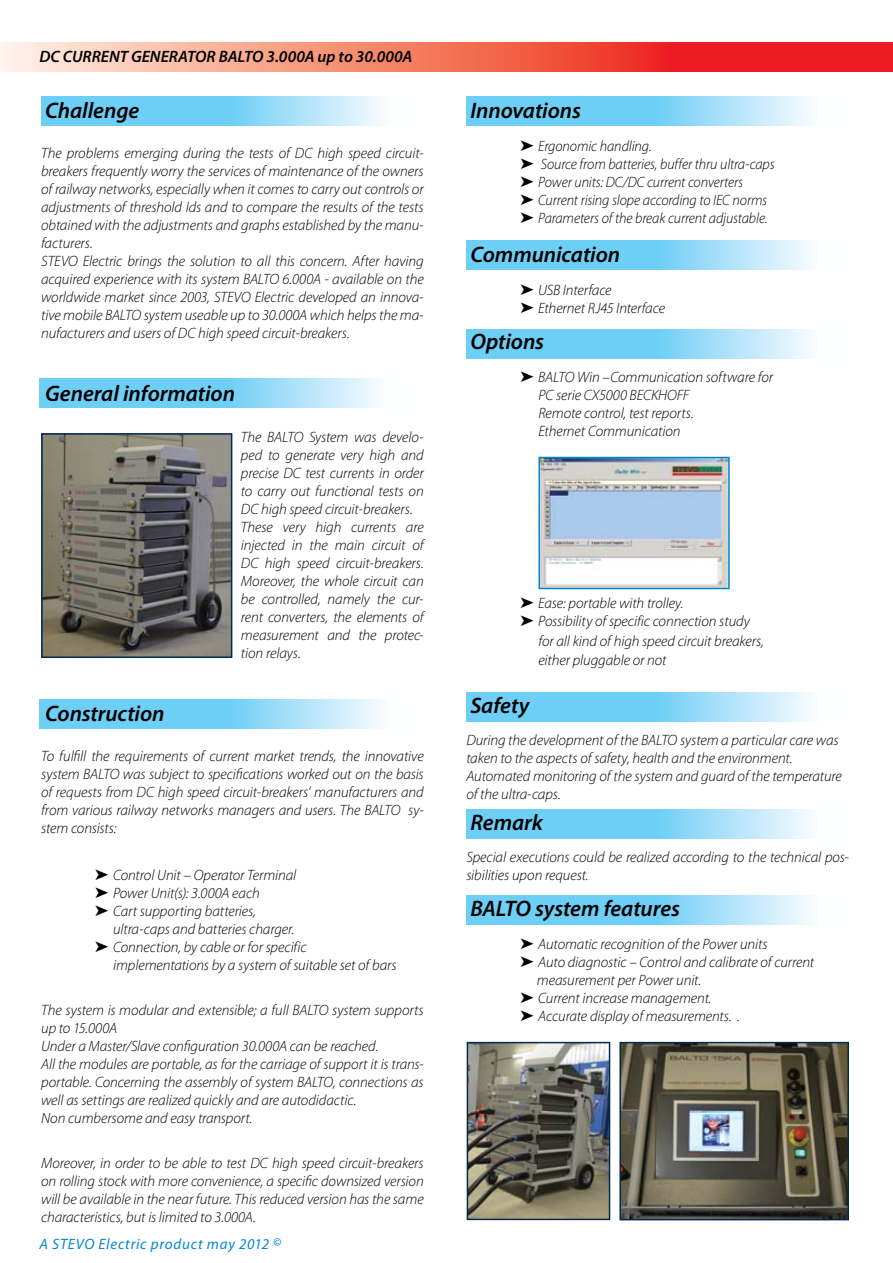
<style>
.page{position:relative;width:893px;height:1263px;background:#fff}
.page>*{position:absolute;margin:0;border:0;box-sizing:border-box;transform-origin:0 0}
.t1{font:italic 600 22.5px "Myriad Pro";letter-spacing:-.005em;color:#000}
.t2{font:italic 600 16.5px "Myriad Pro";letter-spacing:-.005em;color:#000}
.t3{font:italic 300 15px/18px "Myriad Pro";letter-spacing:-.005em;color:#000}
.t4{font:italic 300 15px/18px "Myriad Pro";letter-spacing:-.005em;color:#000;scale:.96 1}
.t5{font:italic 15px "Myriad Pro";letter-spacing:.05em;color:#0089cf}
</style>
<div class="page">
<img style="left:467px;top:1042px;width:143px;height:178px">
<svg style="left:619px;top:1042px;width:230px;height:178px;background:#626055"></svg>
<svg style="left:41px;top:97px;width:341px;height:29px;background:#8bd8f7"></svg>
<svg style="left:466px;top:97px;width:345px;height:29px;background:#8cd8f7"></svg>
<svg style="left:466px;top:240px;width:345px;height:29px;background:#8bd8f7"></svg>
<svg style="left:466px;top:330px;width:345px;height:29px;background:#8cd8f7"></svg>
<svg style="left:466px;top:693px;width:345px;height:29px;background:#8cd8f7"></svg>
<svg style="left:466px;top:810px;width:345px;height:29px;background:#8cd8f7"></svg>
<svg style="left:466px;top:895px;width:345px;height:29px;background:#8cd8f7"></svg>
<svg style="left:40px;top:379px;width:339px;height:29px;background:#8cd8f7"></svg>
<svg style="left:40px;top:699px;width:342px;height:29px;background:#8bd8f7"></svg>
<svg style="left:41px;top:433px;width:191px;height:225px;background:#6c6a65"></svg>
<svg style="left:538px;top:457px;width:192px;height:132px"></svg>
<svg style="left:0;top:43px;width:893px;height:29px;background:#f37365"></svg>
<p class="t2" style="left:40px;top:46px;width:374px">DC CURRENT GENERATOR BALTO 3.000A up to 30.000A</p>
<h1 class="t1" style="left:45px;top:96px;width:96px">Challenge</h1>
<p class="t3" style="left:41px;top:145px;width:384px">The problems emerging during the tests of DC high speed circuit&shy;breakers frequently worry the services of maintenance of the owners of railway networks, especially when it comes to carry out controls or adjustments of threshold Ids and to compare the results of the tests obtained with the adjustments and graphs established by the manu&shy;facturers.<br>STEVO Electric brings the solution to all this concern. After having acquired experience with its system BALTO 6.000A - available on the worldwide market since 2003, STEVO Electric developed an innova&shy;tive mobile BALTO system useable up to 30.000A which helps the ma&shy;nufacturers and users of DC high speed circuit-breakers.</p>
<h1 class="t1" style="left:45px;top:379px;width:191px">General information</h1>
<p class="t3" style="left:241px;top:428px;width:184px">The BALTO System was develo&shy;ped to generate very high and precise DC test currents in order to carry out functional tests on<br>DC high speed circuit-breakers.<br>These very high currents are injected in the main circuit of<br>DC high speed circuit-breakers.<br>Moreover, the whole circuit can be controlled, namely the cur&shy;rent converters, the elements of measurement and the protec&shy;tion relays.</p>
<h1 class="t1" style="left:45px;top:699px;width:121px">Construction</h1>
<p class="t3" style="left:41px;top:748px;width:384px;text-align:justify">To fulfill the requirements of current market trends, the innovative system BALTO was subject to specifications worked out on the basis of requests from DC high speed circuit-breakers’ manufacturers and from various railway networks managers and users. The BALTO sy&shy;stem consists:</p>
<p class="t3" style="left:113px;top:866px;width:285px">Control Unit – Operator Terminal<br>Power Unit(s): 3.000A each<br>Cart supporting batteries,<br>ultra-caps and batteries charger.<br>Connection, by cable or for specific implementations by a system of suitable set of bars</p>
<p class="t3" style="left:41px;top:1001px;width:384px">The system is modular and extensible; a full BALTO system supports up to 15.000A<br>Under a Master/Slave configuration 30.000A can be reached.<br>All the modules are portable, as for the carriage of support it is trans&shy;portable. Concerning the assembly of system BALTO, connections as well as settings are realized quickly and are autodidactic.<br>Non cumbersome and easy transport.</p>
<p class="t3" style="left:41px;top:1154px;width:384px;text-align:justify">Moreover, in order to be able to test DC high speed circuit-breakers on rolling stock with more convenience, a specific downsized version will be available in the near future. This reduced version has the same characteristics, but is limited to 3.000A.</p>
<p class="t5" style="left:40px;top:1235px;width:243px">A STEVO Electric product may 2012 <sup>©</sup></p>
<h1 class="t1" style="left:470px;top:96px;width:112px">Innovations</h1>
<p class="t4" style="left:538px;top:137px;width:248px">Ergonomic handling.<br>Source from batteries, buffer thru ultra-caps Power units: DC/DC current converters Current rising slope according to IEC norms Parameters of the break current adjustable.</p>
<h1 class="t1" style="left:470px;top:240px;width:151px">Communication</h1>
<p class="t3" style="left:538px;top:281px;width:128px">USB Interface<br>Ethernet RJ45 Interface</p>
<h1 class="t1" style="left:470px;top:327px;width:75px">Options</h1>
<p class="t3" style="left:538px;top:368px;width:236px">BALTO Win –Communication software for<br>PC serie CX5000 BECKHOFF<br>Remote control, test reports.<br>Ethernet Communication</p>
<p class="t3" style="left:538px;top:595px;width:213px">Ease: portable with trolley.<br>Possibility of specific connection study</p>
<p class="t3" style="left:538px;top:631px;width:227px;line-height:19.5px">for all kind of high speed circuit breakers, either pluggable or not</p>
<h1 class="t1" style="left:470px;top:691px;width:61px">Safety</h1>
<p class="t3" style="left:466px;top:731px;width:377px">During the development of the BALTO system a particular care was taken to the aspects of safety, health and the environment.<br>Automated monitoring of the system and guard of the temperature of the ultra-caps.</p>
<h1 class="t1" style="left:470px;top:808px;width:74px">Remark</h1>
<p class="t3" style="left:466px;top:848px;width:384px">Special executions could be realized according to the technical pos&shy;sibilities upon request.</p>
<h1 class="t1" style="left:470px;top:894px;width:211px">BALTO system features</h1>
<p class="t3" style="left:537px;top:935px;width:279px">Automatic recognition of the Power units<br>Auto diagnostic – Control and calibrate of current measurement per Power unit.<br>Current increase management.<br>Accurate display of measurements. .</p>
</div>
